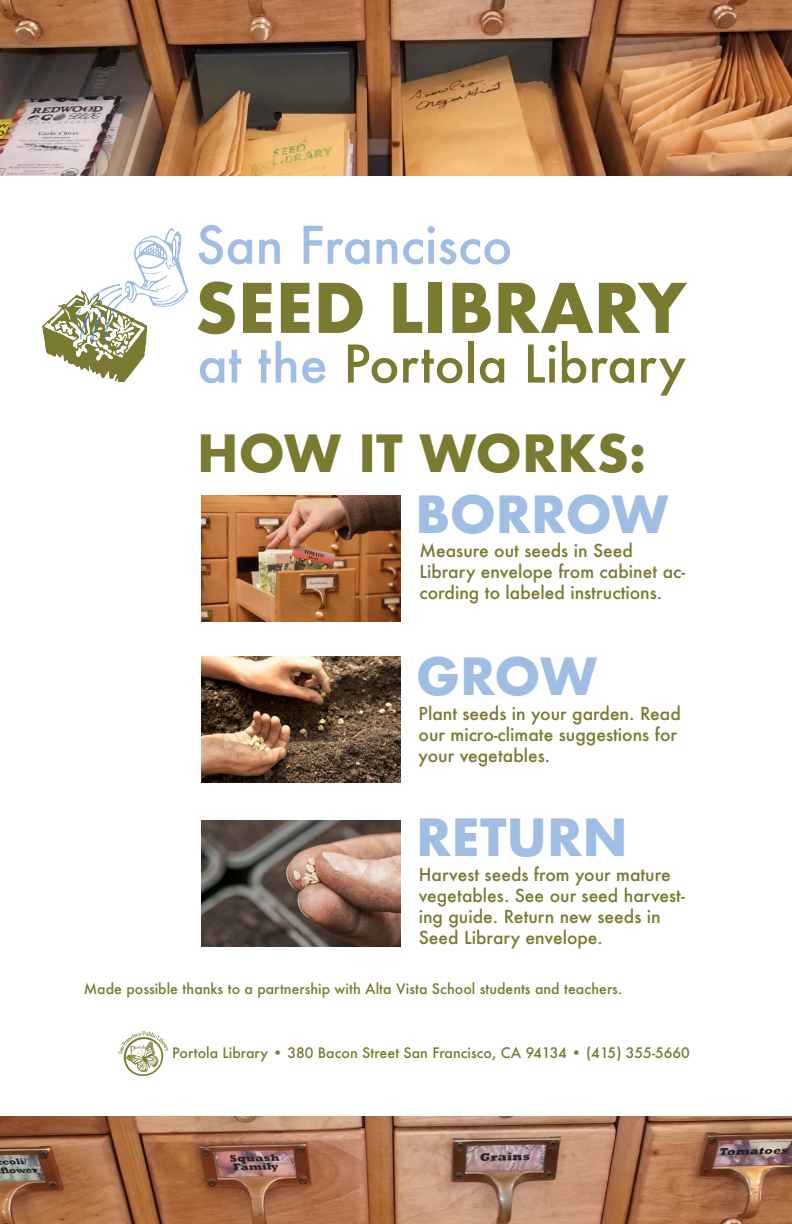
<style>
.page{position:relative;width:792px;height:1224px;background:#fff}
.page>*{position:absolute;margin:0;border:0;box-sizing:border-box;transform-origin:0 0}
.t1{font:700 66.5px "Futura";color:#7a7a31}
.t2{font:500 50.5px "Futura";color:#7a7a31}
.t3{font:500 50.5px "Futura";color:#a0bee3}
.t4{font:700 49.8px "Futura";color:#a0bee3}
.t5{font:700 49.8px "Futura";color:#7a7a31}
.t6{font:500 17.4px/20.9px "Futura";color:#7a7a31}
.t7{font:500 14.1px "Futura";color:#7a7a31}
.s1{color:#a0bee3}
</style>
<div class="page">
<img style="left:0;top:0;width:792px;height:175px">
<img style="left:0;top:1116px;width:792px;height:108px">
<img style="left:201px;top:496px;width:200px;height:126px">
<img style="left:201px;top:657px;width:200px;height:126px">
<img style="left:201px;top:820px;width:200px;height:126px">
<img style="left:118px;top:1031px;width:51px;height:46px">
<img style="left:43px;top:297px;width:103px;height:85px">
<img style="left:74px;top:229px;width:113px;height:115px">
<p class="t3" style="left:196px;top:210px;width:318px">San Francisco</p>
<p class="t1" style="left:195px;top:260px;width:493px">SEED LIBRARY</p>
<p class="t2" style="left:198px;top:329px;width:490px"><span class="s1">at the</span> Portola Library</p>
<p class="t5" style="left:197px;top:417px;width:450px">HOW IT WORKS:</p>
<p class="t4" style="left:416px;top:478px;width:254px">BORROW</p>
<p class="t6" style="left:419px;top:540px;width:215px">Measure out seeds in Seed</p>
<p class="t6" style="left:419px;top:561px;width:267px">Library envelope from cabinet ac&shy;cording to labeled instructions.</p>
<p class="t4" style="left:416px;top:640px;width:183px">GROW</p>
<p class="t6" style="left:419px;top:703px;width:264px">Plant seeds in your garden. Read our micro-climate suggestions for your vegetables.</p>
<p class="t4" style="left:416px;top:802px;width:213px">RETURN</p>
<p class="t6" style="left:419px;top:864px;width:268px">Harvest seeds from your mature vegetables. See our seed harvest&shy;ing guide. Return new seeds in<br>Seed Library envelope.</p>
<p class="t7" style="left:84px;top:979px;width:540px">Made possible thanks to a partnership with Alta Vista School students and teachers.</p>
<p class="t7" style="left:172px;top:1043px;width:519px">Portola Library • 380 Bacon Street San Francisco, CA 94134 • (415) 355-5660</p>
</div>
